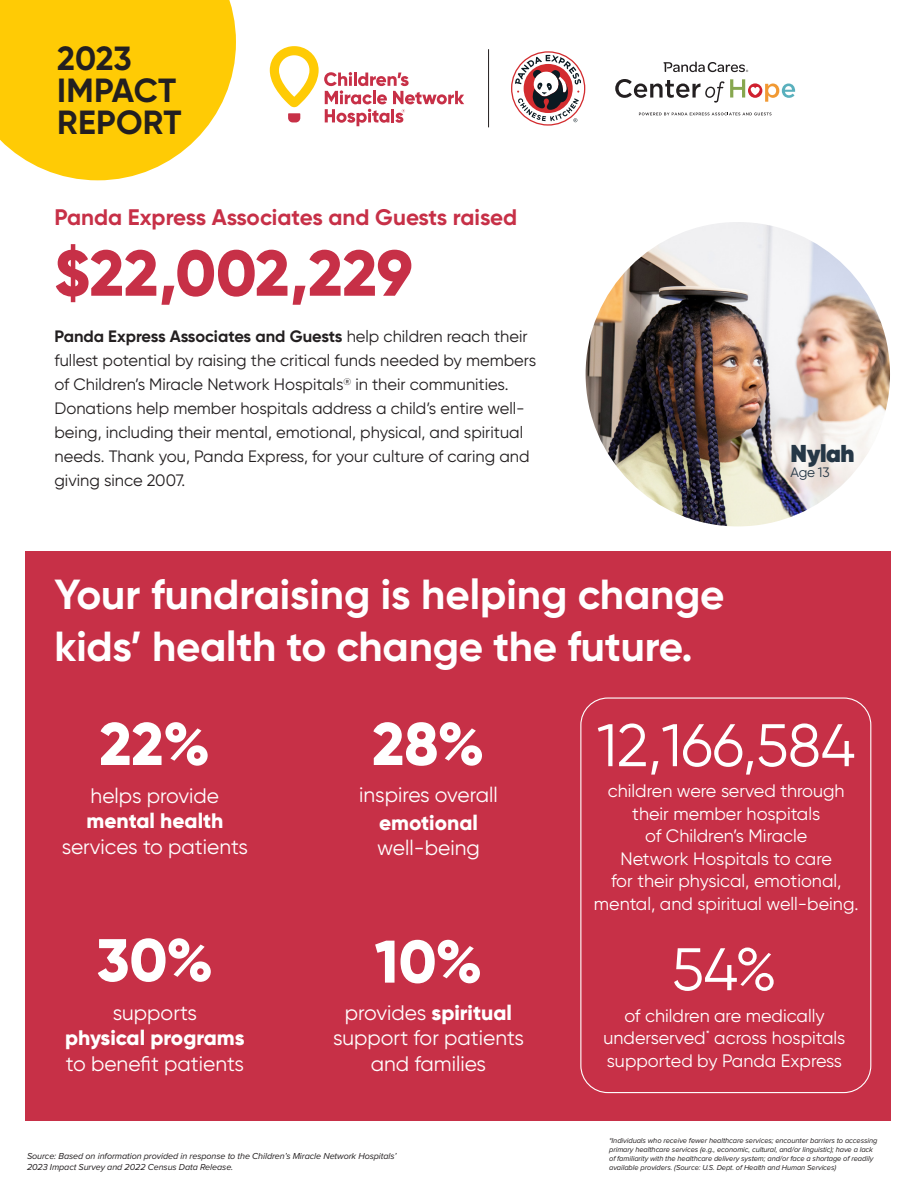
<style>
.page{position:relative;width:918px;height:1188px;background:#fff}
.page>*{position:absolute;margin:0;border:0;box-sizing:border-box;transform-origin:0 0}
.Hospital_Partner_Fundraising_total{font:800 64.5px "Gilroy";color:#c73047}
.t1{font:800 60px "Gilroy";color:#fff}
.Services{font:60px "Gilroy";letter-spacing:-.01em;color:#fff}
.Underserved{font:60px "Gilroy";color:#fff}
.t2{font:700 42px/52.5px "Gilroy";letter-spacing:-.005em;color:#fff}
.t3{font:700 33.45px/32.1px "Gilroy";color:#231f20}
.t4{font:800 24.45px "Gilroy";letter-spacing:-.02em;color:#253746}
.Finds_in_use__Hospital_Partner_Name{font:700 22.5px "Gilroy";letter-spacing:-.005em;color:#c73047}
.Category{font:21px/25.5px "Gilroy";color:#fff;text-align:center}
.t5{font:18px/22.5px "Gilroy";color:#fff;text-align:center}
.Impact_Statement_2023{font:16.5px/24px "Gilroy";color:#231f20}
.t6{font:13.65px "Gilroy";color:#253746}
.t7{font:italic 9px/10.8px "Proxima Nova";letter-spacing:-.01em;color:#231f20}
.t8{font:italic 7.5px/9px "Proxima Nova";letter-spacing:-.01em;color:#231f20}
.s1{font-weight:700}
.s2{font-weight:800}
</style>
<div class="page">
<div style="left:25px;top:551px;width:866px;height:569px;background:#c73047"></div>
<div style="left:580px;top:697px;width:291px;height:396px;border:1px solid #fff;border-radius:27px"></div>
<svg style="left:511px;top:51px;width:74px;height:75px"></svg>
<svg style="left:639px;top:113px;width:132px;height:2px"></svg>
<svg style="left:615px;top:79px;width:109px;height:24px"></svg>
<svg style="left:730px;top:79px;width:65px;height:23px"></svg>
<svg style="left:664px;top:62px;width:84px;height:10px"></svg>
<hr style="left:488px;top:49px;width:1px;height:78px;background:#231f20">
<svg style="left:270px;top:46px;width:194px;height:80px"></svg>
<svg style="left:0;top:0;width:236px;height:180px;background:#ffd124"></svg>
<img style="left:586px;top:222px;width:304px;height:304px;border-radius:152px">
<p class="t3" style="left:57px;top:42px;width:126px">2023<br>IMPACT<br>REPORT</p>
<p class="Finds_in_use__Hospital_Partner_Name" style="left:54px;top:203px;width:464px">Panda Express Associates and Guests raised</p>
<p class="Hospital_Partner_Fundraising_total" style="left:54px;top:233px;width:360px">$22,002,229</p>
<p class="Impact_Statement_2023" style="left:54px;top:324px;width:483px"><span class="s1">Panda Express Associates and Guests</span> help children reach their fullest potential by raising the critical funds needed by members of Children’s Miracle Network Hospitals<sup>®</sup> in their communities.<br>Donations help member hospitals address a child’s entire well&shy;being, including their mental, emotional, physical, and spiritual needs. Thank you, Panda Express, for your culture of caring and giving since 2007.</p>
<p class="t2" style="left:54px;top:568px;width:672px">Your fundraising is helping change kids’ health to change the future.</p>
<p class="t4" style="left:791px;top:438px;width:65px">Nylah</p>
<p class="t6" style="left:791px;top:464px;width:41px">Age 13</p>
<p class="t1" style="left:100px;top:706px;width:112px">22%</p>
<p class="t1" style="left:372px;top:706px;width:113px">28%</p>
<p class="Category" style="left:62px;top:782px;width:188px">helps provide <span class="s2">mental health </span>services to patients</p>
<p class="Category" style="left:359px;top:782px;width:140px">inspires overall</p>
<p class="Category" style="left:377px;top:809px;width:104px;text-align:left"><span class="s2">emotional </span>well-being</p>
<p class="t1" style="left:97px;top:922px;width:118px">30%</p>
<p class="t1" style="left:375px;top:924px;width:109px">10%</p>
<p class="Category" style="left:65px;top:999px;width:181px">supports<br><span class="s2">physical programs </span>to benefit patients</p>
<p class="Category" style="left:333px;top:999px;width:192px">provides <span class="s2">spiritual </span>support for patients and families</p>
<p class="t7" style="left:27px;top:1150px;width:371px">Source: Based on information provided in response to the Children’s Miracle Network Hospitals’<br>2023 Impact Survey and 2022 Census Data Release.</p>
<p class="Services" style="left:597px;top:709px;width:260px">12,166,584</p>
<p class="t5" style="left:594px;top:780px;width:266px">children were served through their member hospitals<br>of Children’s Miracle<br>Network Hospitals to care<br>for their physical, emotional, mental, and spiritual well-being.</p>
<p class="Underserved" style="left:672px;top:933px;width:107px">54%</p>
<p class="t5" style="left:604px;top:1004px;width:243px">of children are medically underserved<sup>*</sup> across hospitals supported by Panda Express</p>
<p class="t8" style="left:609px;top:1136px;width:270px">*Individuals who receive fewer healthcare services; encounter barriers to accessing primary healthcare services (e.g., economic, cultural, and/or linguistic); have a lack of familiarity with the healthcare delivery system; and/or face a shortage of readily available providers. (Source: U.S. Dept. of Health and Human Services)</p>
</div>
